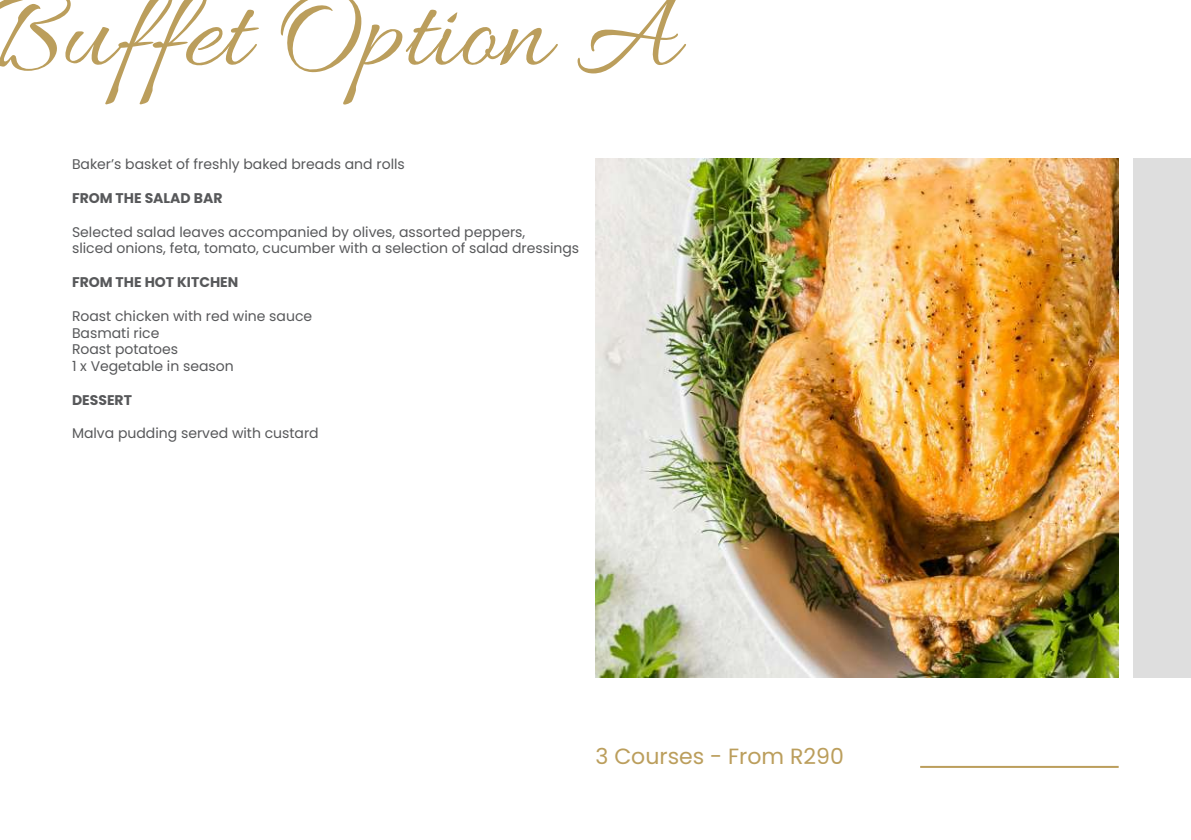
<style>
.page{position:relative;width:1191px;height:840px;background:#fff}
.page>*{position:absolute;margin:0;border:0;box-sizing:border-box;transform-origin:0 0}
.t1{font:120px "Allura";color:#bb9e5c}
.t2{font:22px "Poppins";color:#bb9e5c}
.t3{font:14px/16.8px "Poppins";color:#57585a}
.t4{font:700 14px "Poppins";color:#57585a}
</style>
<div class="page">
<img style="left:595px;top:158px;width:524px;height:518px">
<div style="left:1133px;top:158px;width:58px;height:518px;background:#dedede"></div>
<hr style="left:920px;top:765px;width:198px;height:2px;background:#bb9e5c">
<h1 class="t1" style="left:-17px;top:-34px;width:696px">Buffet Option A</h1>
<p class="t3" style="left:72px;top:156px;width:334px">Baker’s basket of freshly baked breads and rolls</p>
<p class="t4" style="left:72px;top:190px;width:152px">FROM THE SALAD BAR</p>
<p class="t3" style="left:72px;top:223px;width:509px">Selected salad leaves accompanied by olives, assorted peppers,<br>sliced onions, feta, tomato, cucumber with a selection of salad dressings</p>
<p class="t4" style="left:72px;top:274px;width:168px">FROM THE HOT KITCHEN</p>
<p class="t3" style="left:72px;top:307px;width:242px">Roast chicken with red wine sauce<br>Basmati rice<br>Roast potatoes<br>1 x Vegetable in season</p>
<p class="t4" style="left:72px;top:391px;width:61px">DESSERT</p>
<p class="t3" style="left:72px;top:425px;width:248px">Malva pudding served with custard</p>
<h2 class="t2" style="left:595px;top:742px;width:250px">3 Courses - From R290</h2>
</div>
